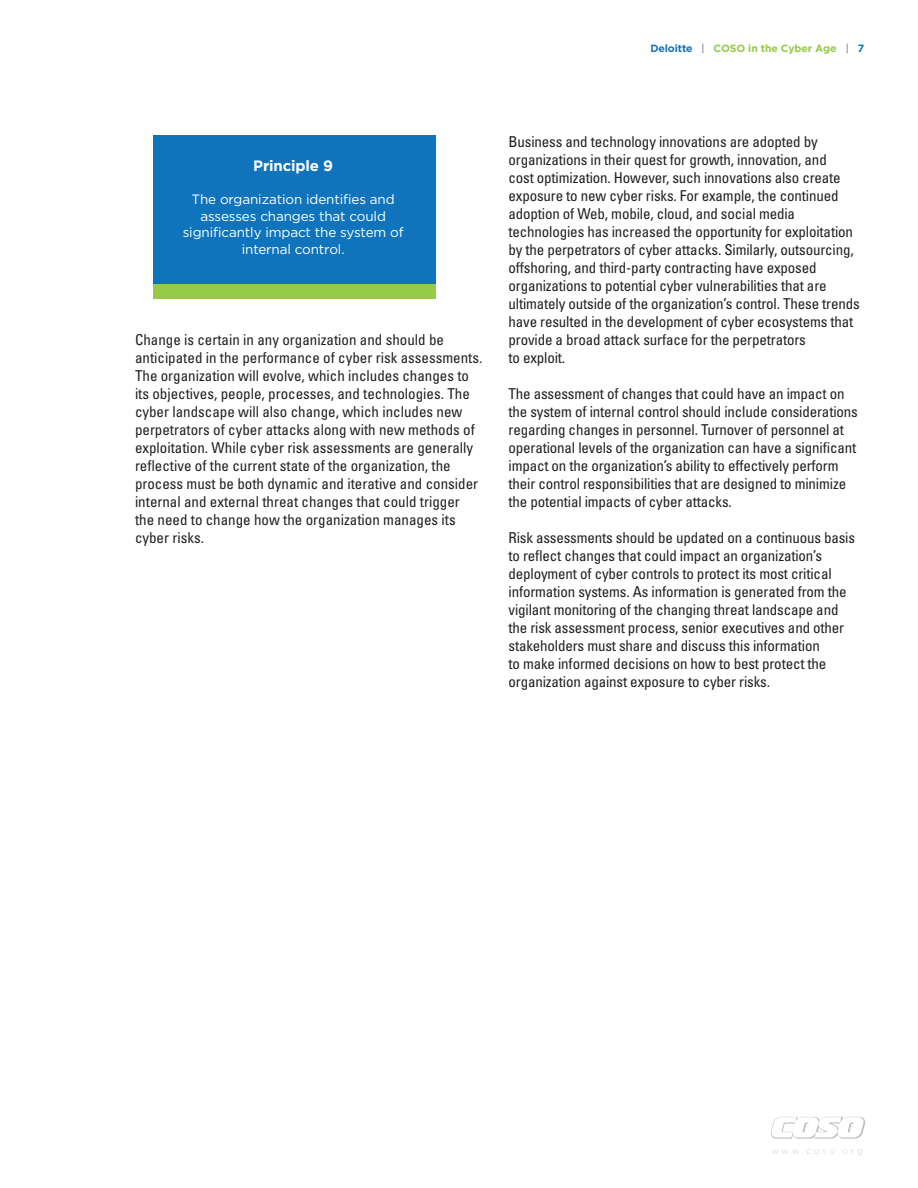
<style>
.page{position:relative;width:918px;height:1188px;background:#fff}
.page>*{position:absolute;margin:0;border:0;box-sizing:border-box;transform-origin:0 0}
.Body_Text{font:condensed 15px/18px "Univers";letter-spacing:-.01em;color:#231f20}
.Body_Text-2{font:700 15px "Gotham";letter-spacing:-.01em;color:#fff}
.Body_Text-3{font:13.5px/16.5px "Gotham";letter-spacing:-.01em;color:#fff;text-align:center}
.Body_Text-4{font:700 10.5px "Gotham";letter-spacing:-.01em;color:#97ca49}
.Body_Text-5{font:300 9px "Gotham";letter-spacing:.29em;color:#d1d2d4}
.s1{color:#1074bc}
.s2{font-weight:300;color:#231f20}
</style>
<div class="page">
<svg style="left:771px;top:1117px;width:94px;height:22px"></svg>
<div style="left:153px;top:282px;width:282px;height:16px;background:#97ca49"></div>
<div style="left:153px;top:135px;width:282px;height:148px;background:#1074bc"></div>
<p class="Body_Text-4" style="left:650px;top:42px;width:215px"><span class="s1">Deloitte</span> <span class="s2">|</span> COSO in the Cyber Age <span class="s2">|</span> <span class="s1">7</span></p>
<p class="Body_Text-2" style="left:253px;top:157px;width:82px">Principle 9</p>
<p class="Body_Text-3" style="left:183px;top:191px;width:222px">The organization identifies and assesses changes that could significantly impact the system of internal control.</p>
<p class="Body_Text" style="left:135px;top:330px;width:349px">Change is certain in any organization and should be anticipated in the performance of cyber risk assessments.<br>The organization will evolve, which includes changes to its objectives, people, processes, and technologies. The cyber landscape will also change, which includes new perpetrators of cyber attacks along with new methods of exploitation. While cyber risk assessments are generally reflective of the current state of the organization, the process must be both dynamic and iterative and consider internal and external threat changes that could trigger</p>
<p class="Body_Text" style="left:135px;top:510px;width:322px">the need to change how the organization manages its cyber risks.</p>
<p class="Body_Text" style="left:508px;top:132px;width:353px">Business and technology innovations are adopted by organizations in their quest for growth, innovation, and<br>cost optimization. However, such innovations also create exposure to new cyber risks. For example, the continued adoption of Web, mobile, cloud, and social media technologies has increased the opportunity for exploitation by the perpetrators of cyber attacks. Similarly, outsourcing, offshoring, and third-party contracting have exposed organizations to potential cyber vulnerabilities that are ultimately outside of the organization’s control. These trends have resulted in the development of cyber ecosystems that provide a broad attack surface for the perpetrators</p>
<p class="Body_Text" style="left:508px;top:348px;width:58px">to exploit.</p>
<p class="Body_Text" style="left:508px;top:384px;width:351px">The assessment of changes that could have an impact on the system of internal control should include considerations regarding changes in personnel. Turnover of personnel at operational levels of the organization can have a significant impact on the organization’s ability to effectively perform their control responsibilities that are designed to minimize the potential impacts of cyber attacks.</p>
<p class="Body_Text" style="left:508px;top:528px;width:348px">Risk assessments should be updated on a continuous basis to reflect changes that could impact an organization’s deployment of cyber controls to protect its most critical information systems. As information is generated from the vigilant monitoring of the changing threat landscape and the risk assessment process, senior executives and other stakeholders must share and discuss this information<br>to make informed decisions on how to best protect the organization against exposure to cyber risks.</p>
<p class="Body_Text-5" style="left:771px;top:1145px;width:93px">www.coso.org</p>
</div>
